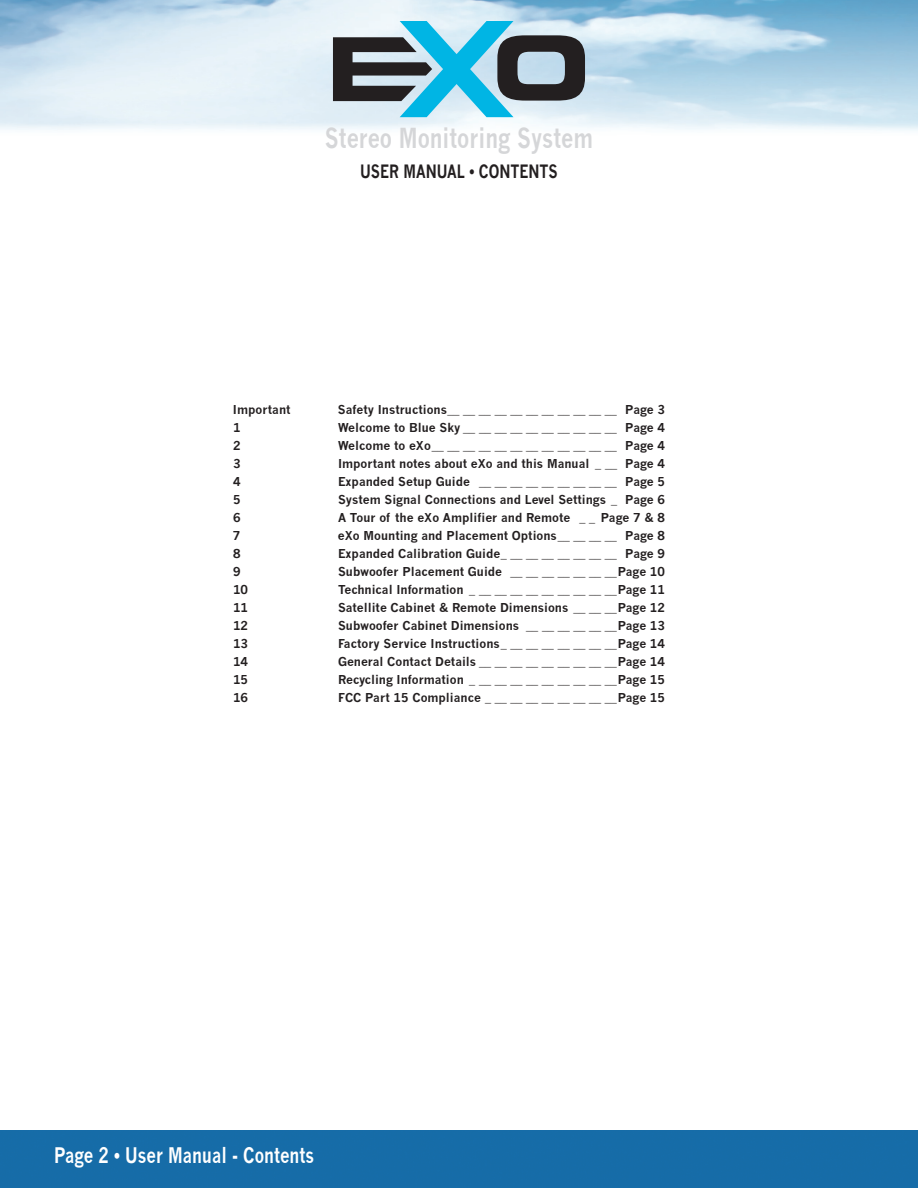
<style>
.page{position:relative;width:918px;height:1188px;background:#fff}
.page>*{position:absolute;margin:0;border:0;box-sizing:border-box;transform-origin:0 0}
.t1{font:700 27px "News Gothic";color:#d5d6d8;scale:.79 1}
.t2{font:700 21px "News Gothic";color:#fff;scale:.79 1}
.t3{font:700 18px "News Gothic";color:#231f20;scale:.79 1}
.t4{font:700 12px "News Gothic";color:#231f20}
</style>
<div class="page">
<img style="left:0;top:0;width:918px;height:131px">
<div style="left:0;top:1131px;width:918px;height:57px;background:#166ca8"></div>
<svg style="left:333px;top:21px;width:252px;height:96px;background:#729dab"></svg>
<h1 class="t1" style="left:325px;top:121px;width:341px">Stereo Monitoring System</h1>
<h3 class="t3" style="left:360px;top:160px;width:252px">USER MANUAL • CONTENTS</h3>
<p class="t4" style="left:233px;top:402px;width:59px">Important</p>
<p class="t4" style="left:338px;top:402px;width:328px">Safety Instructions_ _ _ _ _ _ _ _ _ _ _ _ _ _ _ _ _ _ _ _ _ _ Page 3</p>
<p class="t4" style="left:233px;top:420px;width:9px">1</p>
<p class="t4" style="left:338px;top:420px;width:328px">Welcome to Blue Sky _ _ _ _ _ _ _ _ _ _ _ _ _ _ _ _ _ _ _ _ Page 4</p>
<p class="t4" style="left:233px;top:438px;width:9px">2</p>
<p class="t4" style="left:338px;top:438px;width:328px">Welcome to eXo_ _ _ _ _ _ _ _ _ _ _ _ _ _ _ _ _ _ _ _ _ _ _ _ Page 4</p>
<p class="t4" style="left:233px;top:456px;width:9px">3</p>
<p class="t4" style="left:338px;top:456px;width:328px">Important notes about eXo and this Manual__ _ _ Page 4</p>
<p class="t4" style="left:233px;top:474px;width:9px">4</p>
<p class="t4" style="left:338px;top:474px;width:144px">Expanded Setup Guide ___________________</p>
<p class="t4" style="left:625px;top:474px;width:41px">Page 5</p>
<p class="t4" style="left:233px;top:492px;width:9px">5</p>
<p class="t4" style="left:338px;top:492px;width:328px">System Signal Connections and Level Settings __ Page 6</p>
<p class="t4" style="left:233px;top:510px;width:9px">6</p>
<p class="t4" style="left:338px;top:510px;width:329px">A Tour of the eXo Amplifier and Remote __ _ Page 7 &amp; 8</p>
<p class="t4" style="left:233px;top:528px;width:9px">7</p>
<p class="t4" style="left:338px;top:528px;width:328px">eXo Mounting and Placement Options_ _ _ _ _ _ _ _ Page 8</p>
<p class="t4" style="left:233px;top:546px;width:9px">8</p>
<p class="t4" style="left:338px;top:546px;width:328px">Expanded Calibration Guide__ _ _ _ _ _ _ _ _ _ _ _ _ _ _ Page 9</p>
<p class="t4" style="left:233px;top:564px;width:9px">9</p>
<p class="t4" style="left:338px;top:564px;width:175px">Subwoofer Placement Guide _____________</p>
<p class="t4" style="left:611px;top:564px;width:56px">_Page 10</p>
<p class="t4" style="left:233px;top:582px;width:16px">10</p>
<p class="t4" style="left:338px;top:582px;width:328px">Technical Information__ _ _ _ _ _ _ _ _ _ _ _ _ _ _ _ _ _ Page 11</p>
<p class="t4" style="left:233px;top:600px;width:16px">11</p>
<p class="t4" style="left:338px;top:600px;width:238px">Satellite Cabinet &amp; Remote Dimensions_____</p>
<p class="t4" style="left:611px;top:600px;width:55px">_Page 12</p>
<p class="t4" style="left:233px;top:618px;width:16px">12</p>
<p class="t4" style="left:338px;top:618px;width:191px">Subwoofer Cabinet Dimensions ___________</p>
<p class="t4" style="left:611px;top:618px;width:56px">_Page 13</p>
<p class="t4" style="left:233px;top:636px;width:16px">13</p>
<p class="t4" style="left:338px;top:636px;width:328px">Factory Service Instructions__ _ _ _ _ _ _ _ _ _ _ _ _ _ Page 14</p>
<p class="t4" style="left:233px;top:654px;width:16px">14</p>
<p class="t4" style="left:338px;top:654px;width:328px">General Contact Details _ _ _ _ _ _ _ _ _ _ _ _ _ _ _ _ _ Page 14</p>
<p class="t4" style="left:233px;top:672px;width:16px">15</p>
<p class="t4" style="left:338px;top:672px;width:328px">Recycling Information__ _ _ _ _ _ _ _ _ _ _ _ _ _ _ _ _ _ Page 15</p>
<p class="t4" style="left:233px;top:690px;width:16px">16</p>
<p class="t4" style="left:338px;top:690px;width:328px">FCC Part 15 Compliance __ _ _ _ _ _ _ _ _ _ _ _ _ _ _ _ Page 15</p>
<h2 class="t2" style="left:54px;top:1143px;width:331px">Page 2 • User Manual - Contents</h2>
</div>
